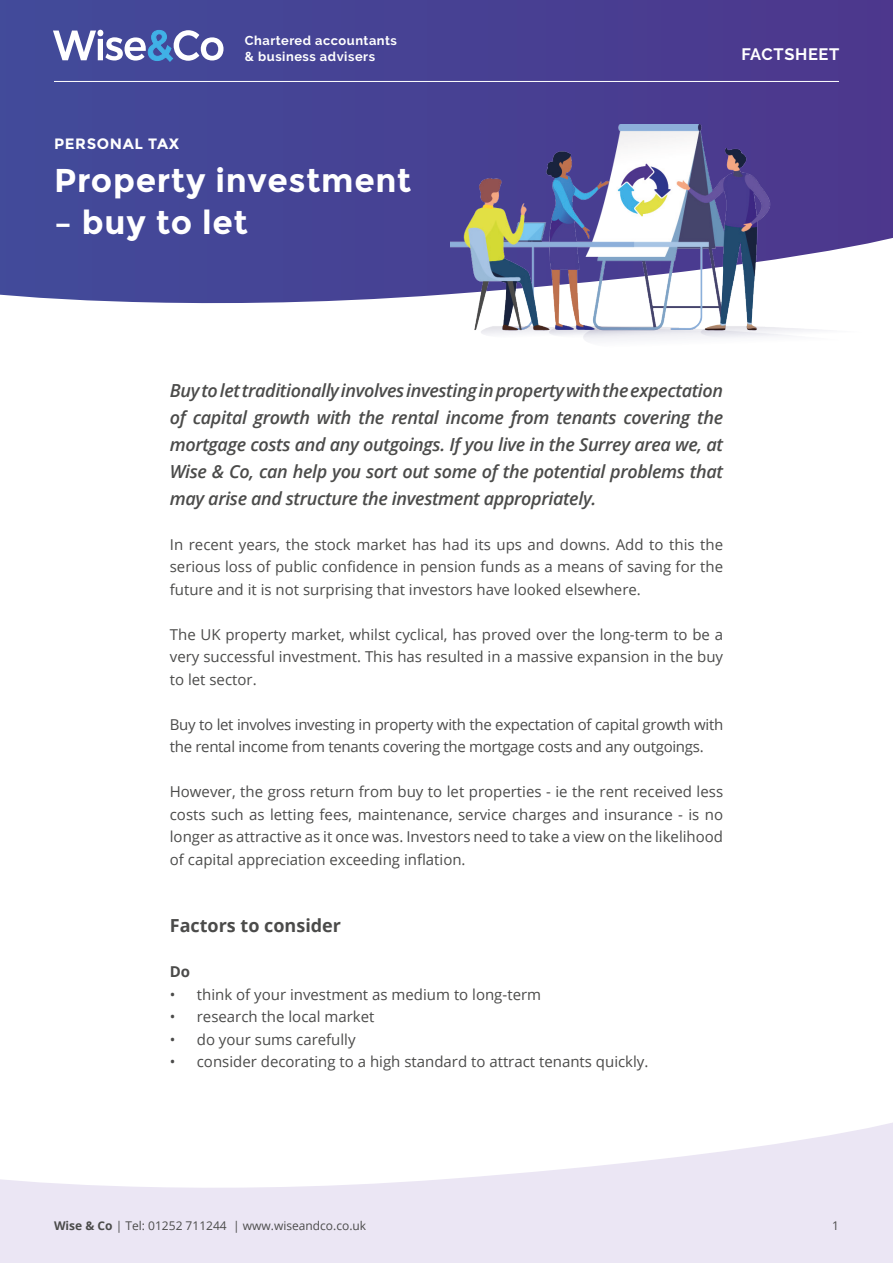
<style>
.page{position:relative;width:893px;height:1263px;background:#fff}
.page>*{position:absolute;margin:0;border:0;box-sizing:border-box;transform-origin:0 0}
.t1{font:700 33px "Montserrat";letter-spacing:.02em;color:#fff}
.Intro{font:italic 600 18px/27px "Open Sans";letter-spacing:-.02em;color:#4b4b4a;text-align:justify}
.t2{font:700 18px "Open Sans";color:#4b4b4a}
.t3{font:700 16.5px "Raleway";letter-spacing:.04em;color:#fff}
.Body{font:15px/22.5px "Open Sans";color:#4b4b4a;text-align:justify}
.Body-2{font:15px/22.5px "Open Sans";letter-spacing:-.02em;color:#4b4b4a}
.t4{font:700 15px "Montserrat";letter-spacing:.04em;color:#fff}
.Body-3{font:700 15px "Open Sans";color:#4b4b4a}
.t5{font:700 12.9px/15.5px "Raleway";letter-spacing:.04em;color:#fff}
.t6{font:12px "Open Sans";color:#4b4b4a}
.s1{font-weight:700}
</style>
<div class="page">
<svg style="left:0;top:1123px;width:893px;height:140px;fill:#ebe6f4"></svg>
<svg style="left:0;top:0;width:893px;height:304px;background:#474495"></svg>
<svg style="left:53px;top:30px;width:171px;height:32px"></svg>
<hr style="left:54px;top:81px;width:785px;height:1px;background:#fff">
<img style="left:451px;top:124px;width:442px;height:217px">
<p class="t5" style="left:245px;top:33px;width:154px">Chartered accountants &amp; business advisers</p>
<p class="t4" style="left:54px;top:135px;width:127px">PERSONAL TAX</p>
<p class="t1" style="left:54px;top:161px;width:359px">Property investment</p>
<p class="t1" style="left:54px;top:203px;width:195px">– buy to let</p>
<p class="t3" style="left:741px;top:45px;width:99px">FACTSHEET</p>
<p class="Intro" style="left:170px;top:376px;width:555px">Buy to let traditionally involves investing in property with the expectation of capital growth with the rental income from tenants covering the mortgage costs and any outgoings. If you live in the Surrey area we, at Wise &amp; Co, can help you sort out some of the potential problems that may arise and structure the investment appropriately.</p>
<p class="Body" style="left:170px;top:532px;width:555px">In recent years, the stock market has had its ups and downs. Add to this the serious loss of public confidence in pension funds as a means of saving for the future and it is not surprising that investors have looked elsewhere.</p>
<p class="Body" style="left:170px;top:622px;width:555px">The UK property market, whilst cyclical, has proved over the long-term to be a very successful investment. This has resulted in a massive expansion in the buy to let sector.</p>
<p class="Body-2" style="left:170px;top:712px;width:555px">Buy to let involves investing in property with the expectation of capital growth with the rental income from tenants covering the mortgage costs and any outgoings.</p>
<p class="Body" style="left:170px;top:780px;width:555px">However, the gross return from buy to let properties - ie the rent received less costs such as letting fees, maintenance, service charges and insurance - is no longer as attractive as it once was. Investors need to take a view on the likelihood of capital appreciation exceeding inflation.</p>
<h2 class="t2" style="left:170px;top:913px;width:173px">Factors to consider</h2>
<p class="Body-3" style="left:170px;top:961px;width:22px">Do</p>
<p class="Body" style="left:170px;top:982px;width:373px">• think of your investment as medium to long-term</p>
<p class="Body" style="left:170px;top:1005px;width:206px">• research the local market</p>
<p class="Body" style="left:170px;top:1027px;width:187px">• do your sums carefully</p>
<p class="Body" style="left:170px;top:1050px;width:480px">• consider decorating to a high standard to attract tenants quickly.</p>
<p class="t6" style="left:54px;top:1217px;width:314px"><span class="s1">Wise &amp; Co</span> | Tel: 01252 711244 | www.wiseandco.co.uk</p>
<p class="t6" style="left:832px;top:1217px;width:8px">1</p>
</div>
